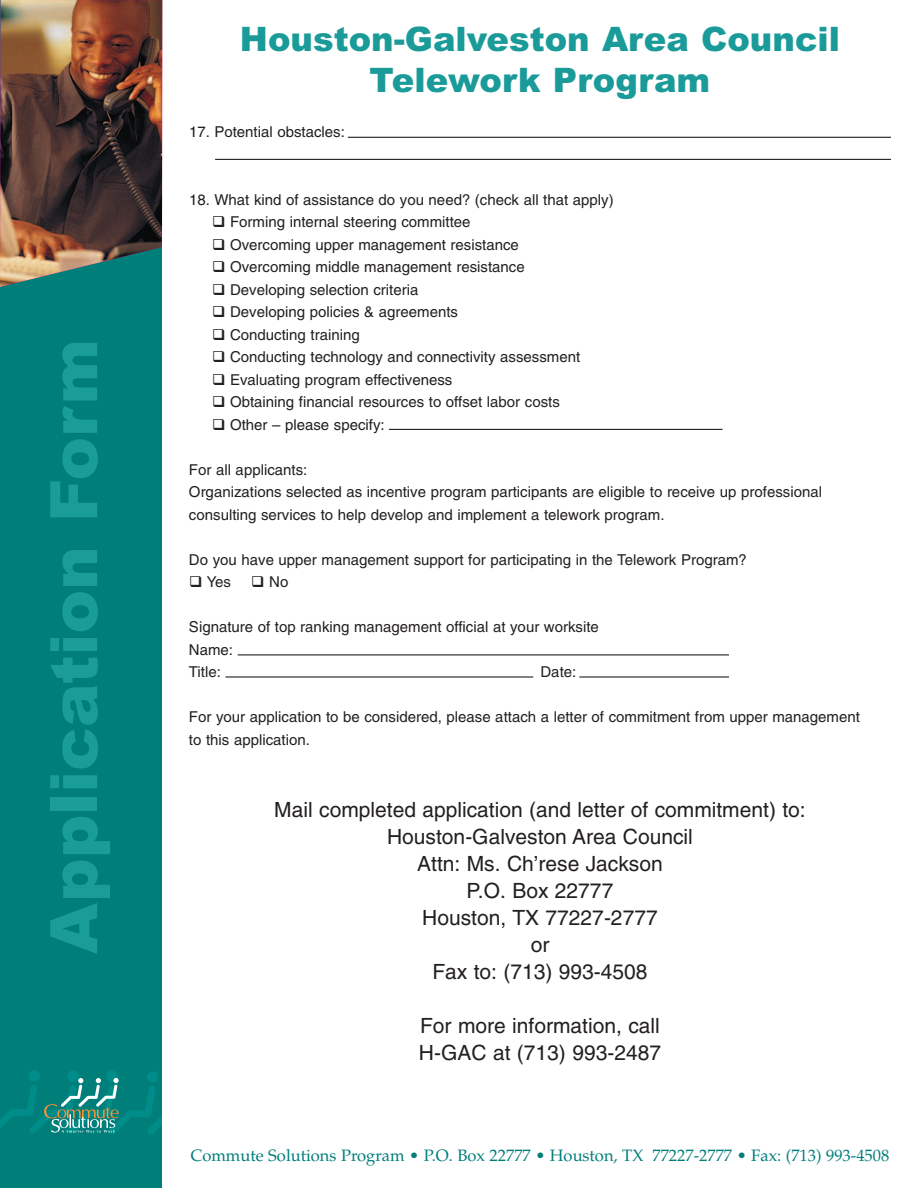
<style>
.page{position:relative;width:918px;height:1188px;background:#fff}
.page>*{position:absolute;margin:0;border:0;box-sizing:border-box;transform-origin:0 0}
.t1{font:900 65.55px "Arial";color:#1a9c99}
.t2{font:900 33.75px/40.5px "Arial";color:#1a9b99;text-align:center}
.t3{font:21px/27px "Helvetica";color:#231f20;text-align:center}
.t4{font:16.5px "Palatino";color:#007e7a}
.t5{font:15px/22.5px "Helvetica";color:#231f20}
</style>
<div class="page">
<div style="left:0;top:0;width:162px;height:1188px;background:#007e7a"></div>
<img style="left:0;top:0;width:162px;height:287px">
<div style="left:147px;top:1071px;width:11px;height:12px;background:#008c89;border-radius:50%"></div>
<div style="left:106px;top:1071px;width:12px;height:11px;background:#008c89;border-radius:50%"></div>
<div style="left:67px;top:1070px;width:12px;height:12px;background:#008c89;border-radius:50%"></div>
<div style="left:29px;top:1070px;width:11px;height:11px;background:#008c89;border-radius:50%"></div>
<svg style="left:0;top:1078px;width:162px;height:56px"></svg>
<hr style="left:389px;top:429px;width:334px;height:1px;background:#231f20">
<hr style="left:238px;top:654px;width:491px;height:1px;background:#231f20">
<hr style="left:225px;top:676px;width:308px;height:2px;background:#231f20">
<hr style="left:579px;top:676px;width:150px;height:2px;background:#231f20">
<hr style="left:348px;top:137px;width:543px;height:1px;background:#231f20">
<hr style="left:215px;top:159px;width:676px;height:1px;background:#231f20">
<h1 class="t1" style="left:36px;top:954px;width:617px;rotate:-90deg">Application Form</h1>
<h2 class="t2" style="left:240px;top:19px;width:602px">Houston-Galveston Area Council<br>Telework Program</h2>
<p class="t5" style="left:189px;top:122px;width:157px">17. Potential obstacles:</p>
<p class="t5" style="left:189px;top:189px;width:426px">18. What kind of assistance do you need? (check all that apply)</p>
<p class="t5" style="left:212px;top:212px;width:260px">❑ Forming internal steering committee</p>
<p class="t5" style="left:212px;top:234px;width:308px">❑ Overcoming upper management resistance</p>
<p class="t5" style="left:212px;top:257px;width:314px">❑ Overcoming middle management resistance</p>
<p class="t5" style="left:212px;top:279px;width:208px">❑ Developing selection criteria</p>
<p class="t5" style="left:212px;top:302px;width:247px">❑ Developing policies &amp; agreements</p>
<p class="t5" style="left:212px;top:324px;width:149px">❑ Conducting training</p>
<p class="t5" style="left:212px;top:347px;width:370px">❑ Conducting technology and connectivity assessment</p>
<p class="t5" style="left:212px;top:369px;width:242px">❑ Evaluating program effectiveness</p>
<p class="t5" style="left:212px;top:392px;width:349px">❑ Obtaining financial resources to offset labor costs</p>
<p class="t5" style="left:212px;top:414px;width:174px">❑ Other – please specify:</p>
<p class="t5" style="left:189px;top:459px;width:635px">For all applicants:<br>Organizations selected as incentive program participants are eligible to receive up professional consulting services to help develop and implement a telework program.</p>
<p class="t5" style="left:189px;top:549px;width:559px">Do you have upper management support for participating in the Telework Program?</p>
<p class="t5" style="left:189px;top:572px;width:44px">❑ Yes</p>
<p class="t5" style="left:251px;top:572px;width:39px">❑ No</p>
<p class="t5" style="left:189px;top:617px;width:411px">Signature of top ranking management official at your worksite<br>Name:<br>Title:</p>
<p class="t5" style="left:541px;top:662px;width:37px">Date:</p>
<p class="t5" style="left:189px;top:707px;width:672px">For your application to be considered, please attach a letter of commitment from upper management to this application.</p>
<h3 class="t3" style="left:274px;top:798px;width:533px">Mail completed application (and letter of commitment) to:<br>Houston-Galveston Area Council<br>Attn: Ms. Ch’rese Jackson<br>P.O. Box 22777<br>Houston, TX 77227-2777<br>or<br>Fax to: (713) 993-4508</h3>
<h3 class="t3" style="left:419px;top:1014px;width:244px;text-align:left">For more information, call<br>H-GAC at (713) 993-2487</h3>
<p class="t4" style="left:191px;top:1149px;width:700px">Commute Solutions Program • P.O. Box 22777 • Houston, TX 77227-2777 • Fax: (713) 993-4508</p>
</div>
